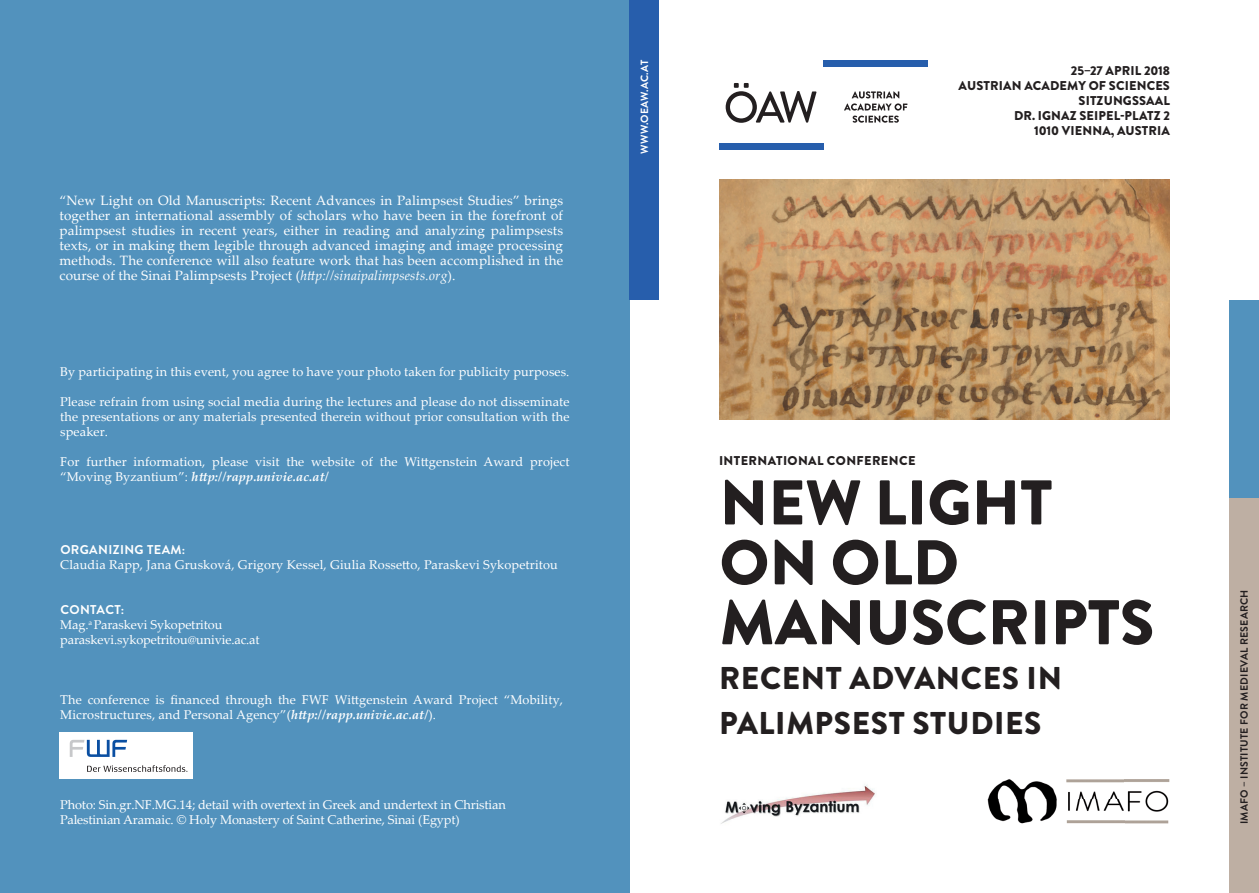
<style>
.page{position:relative;width:1259px;height:893px;background:#fff}
.page>*{position:absolute;margin:0;border:0;box-sizing:border-box;transform-origin:0 0}
.t1{font:900 63px/59.8px "Brandon Grotesque";color:#231f20}
.t2{font:900 31.5px/45px "Brandon Grotesque";letter-spacing:.02em;color:#231f20}
.t3{font:13.5px/15px "Palatino Linotype";letter-spacing:.01em;color:#fff;text-align:justify}
.t4{font:12.75px/15px "Palatino Linotype";letter-spacing:.01em;color:#fff}
.t5{font:12.75px/15px "Palatino Linotype";letter-spacing:-.01em;color:#fff}
.t6{font:900 12.75px/15px "Brandon Grotesque";letter-spacing:.01em;color:#231f20;text-align:right}
.t7{font:700 12.75px "Brandon Grotesque";letter-spacing:.03em;color:#fff}
.t8{font:900 12.75px "Brandon Grotesque";letter-spacing:.03em;color:#231f20}
.t9{font:700 10.5px "Brandon Grotesque";letter-spacing:.02em;color:#231f20}
.t10{font:700 10.5px "Brandon Grotesque";letter-spacing:.02em;color:#fff}
.s1{font-style:italic}
.s2{font-weight:700;font-style:italic}
</style>
<div class="page">
<div style="left:0;top:0;width:629px;height:893px;background:#5292bd"></div>
<div style="left:60px;top:732px;width:133px;height:47px;background:#fff"></div>
<svg style="left:70px;top:740px;width:57px;height:17px"></svg>
<svg style="left:87px;top:765px;width:100px;height:7px"></svg>
<div style="left:629px;top:0;width:30px;height:300px;background:#275eac"></div>
<img style="left:719px;top:180px;width:450px;height:240px">
<div style="left:1229px;top:494px;width:30px;height:399px;background:#beafa3"></div>
<div style="left:1229px;top:300px;width:30px;height:197px;background:#5292bd"></div>
<img style="left:987px;top:779px;width:183px;height:45px">
<div style="left:719px;top:143px;width:104px;height:7px;background:#275eac"></div>
<div style="left:823px;top:60px;width:105px;height:7px;background:#275eac"></div>
<svg style="left:725px;top:83px;width:91px;height:40px"></svg>
<svg style="left:844px;top:91px;width:63px;height:32px"></svg>
<img style="left:721px;top:784px;width:154px;height:40px">
<p class="t3" style="left:60px;top:192px;width:505px">“New Light on Old Manuscripts: Recent Advances in Palimpsest Studies” brings together an international assembly of scholars who have been in the forefront of palimpsest studies in recent years, either in reading and analyzing palimpsests texts, or in making them legible through advanced imaging and image processing methods. The conference will also feature work that has been accomplished in the course of the Sinai Palimpsests Project (<span class="s1">http://sinaipalimpsests.org</span>).</p>
<p class="t4" style="left:60px;top:364px;width:511px">By participating in this event, you agree to have your photo taken for publicity purposes.</p>
<p class="t4" style="left:60px;top:394px;width:511px;text-align:justify">Please refrain from using social media during the lectures and please do not disseminate the presentations or any materials presented therein without prior consultation with the speaker.</p>
<p class="t4" style="left:60px;top:454px;width:511px">For further information, please visit the website of the Wittgenstein Award project “Moving Byzantium”: <span class="s2">http://rapp.univie.ac.at/</span></p>
<p class="t7" style="left:60px;top:541px;width:126px">ORGANIZING TEAM:</p>
<p class="t4" style="left:60px;top:557px;width:499px">Claudia Rapp, Jana Grusková, Grigory Kessel, Giulia Rossetto, Paraskevi Sykopetritou</p>
<p class="t7" style="left:60px;top:601px;width:65px">CONTACT:</p>
<p class="t5" style="left:60px;top:617px;width:201px">Mag.<sup>a</sup> Paraskevi Sykopetritou paraskevi.sykopetritou@univie.ac.at</p>
<p class="t4" style="left:60px;top:692px;width:504px">The conference is financed through the FWF Wittgenstein Award Project “Mobility,<br>Microstructures, and Personal Agency”(<span class="s2">http://rapp.univie.ac.at/</span>).</p>
<p class="t5" style="left:60px;top:797px;width:447px">Photo: Sin.gr.NF.MG.14; detail with overtext in Greek and undertext in Christian<br>Palestinian Aramaic. © Holy Monastery of Saint Catherine, Sinai (Egypt)</p>
<p class="t10" style="left:637px;top:154px;width:95px;rotate:-90deg">WWW.OEAW.AC.AT</p>
<p class="t6" style="left:958px;top:63px;width:213px">25–27 APRIL 2018<br>AUSTRIAN ACADEMY OF SCIENCES<br>SITZUNGSSAAL<br>DR. IGNAZ SEIPEL-PLATZ 2<br>1010 VIENNA, AUSTRIA</p>
<p class="t8" style="left:719px;top:451px;width:198px">INTERNATIONAL CONFERENCE</p>
<h1 class="t1" style="left:719px;top:474px;width:436px">NEW LIGHT<br>ON OLD<br>MANUSCRIPTS</h1>
<h2 class="t2" style="left:719px;top:656px;width:344px">RECENT ADVANCES IN<br>PALIMPSEST STUDIES</h2>
<p class="t9" style="left:1236px;top:824px;width:236px;rotate:-90deg">IMAFO – INSTITUTE FOR MEDIEVAL RESEARCH</p>
</div>
